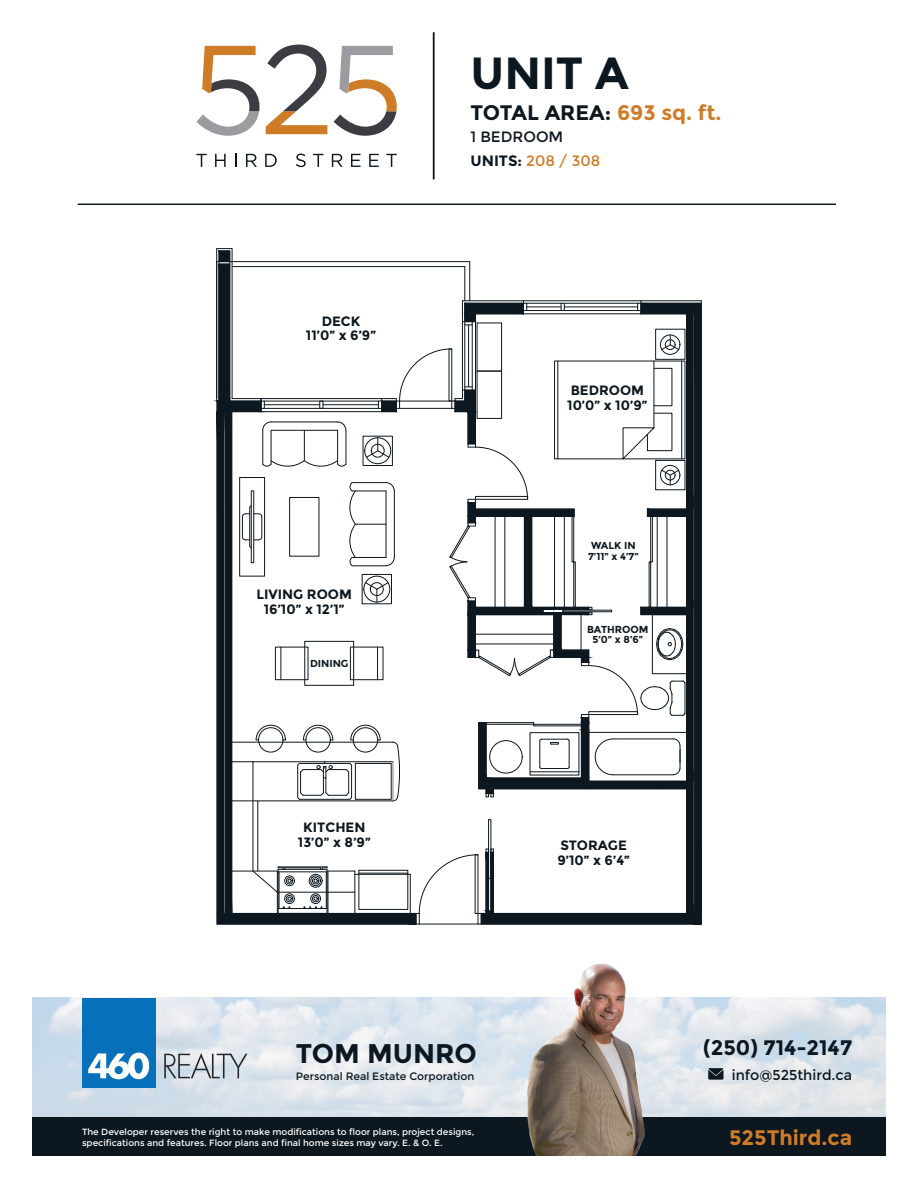
<style>
.page{position:relative;width:918px;height:1188px;background:#fff}
.page>*{position:absolute;margin:0;border:0;box-sizing:border-box;transform-origin:0 0}
.t1{font:700 45px "Montserrat";color:#0d171f}
.t2{font:700 27px "Montserrat";color:#0d171f}
.t3{font:700 21px "Montserrat";color:#0d171f}
.t4{font:700 21px "Montserrat";color:#ce7c28}
.t5{font:15px "Montserrat";color:#ce7c28}
.t6{font:15px "Montserrat";color:#0d171f}
.t7{font:14.25px "Montserrat";color:#0d171f}
.t8{font:700 13.5px/14.9px "Montserrat";color:#0d171f;text-align:center}
.t9{font:10.8px "Montserrat";color:#0d171f}
.t10{font:700 10.2px/10.2px "Montserrat";color:#0d171f;text-align:center}
.t11{font:9px/10.8px "Montserrat";color:#fff}
.s1{color:#ce7c28}
.s2{font-weight:700;color:#0d171f}
</style>
<div class="page">
<div style="left:32px;top:1117px;width:854px;height:39px;background:#0d171f"></div>
<img style="left:32px;top:998px;width:854px;height:119px">
<img style="left:495px;top:963px;width:190px;height:193px">
<div style="left:82px;top:998px;width:73px;height:90px;background:#0770ba"></div>
<svg style="left:164px;top:1053px;width:83px;height:25px"></svg>
<svg style="left:88px;top:1053px;width:61px;height:26px"></svg>
<svg style="left:708px;top:1068px;width:16px;height:12px"></svg>
<hr style="left:78px;top:204px;width:758px;height:1px;background:#0d171f">
<svg style="left:196px;top:154px;width:11px;height:13px"></svg>
<svg style="left:215px;top:154px;width:11px;height:13px"></svg>
<svg style="left:235px;top:154px;width:2px;height:13px"></svg>
<svg style="left:246px;top:154px;width:11px;height:13px"></svg>
<svg style="left:265px;top:154px;width:12px;height:13px"></svg>
<svg style="left:296px;top:154px;width:10px;height:13px"></svg>
<svg style="left:313px;top:154px;width:10px;height:13px"></svg>
<svg style="left:332px;top:154px;width:11px;height:13px"></svg>
<svg style="left:351px;top:154px;width:10px;height:13px"></svg>
<svg style="left:369px;top:154px;width:10px;height:13px"></svg>
<svg style="left:386px;top:154px;width:11px;height:13px"></svg>
<svg style="left:196px;top:46px;width:63px;height:90px"></svg>
<svg style="left:266px;top:45px;width:61px;height:89px"></svg>
<svg style="left:334px;top:46px;width:63px;height:90px"></svg>
<hr style="left:433px;top:32px;width:1px;height:147px;background:#0d171f">
<svg style="left:216px;top:248px;width:486px;height:677px"></svg>
<h1 class="t1" style="left:471px;top:46px;width:160px">UNIT A</h1>
<h3 class="t8" style="left:306px;top:313px;width:72px">DECK<br>11’0” x 6’9”</h3>
<h3 class="t8" style="left:256px;top:587px;width:97px">LIVING ROOM<br>16’10” x 12’1”</h3>
<p class="t10" style="left:310px;top:658px;width:40px">DINING</p>
<h3 class="t8" style="left:298px;top:820px;width:74px">KITCHEN<br>13’0” x 8’9”</h3>
<h3 class="t3" style="left:471px;top:100px;width:253px">TOTAL AREA: <span class="s1">693 sq. ft.</span></h3>
<h3 class="t5" style="left:471px;top:152px;width:131px"><span class="s2">UNITS:</span> 208 / 308</h3>
<h3 class="t6" style="left:471px;top:128px;width:94px">1 BEDROOM</h3>
<h3 class="t8" style="left:567px;top:383px;width:82px;text-align:left">BEDROOM<br>10’0” x 10’9”</h3>
<p class="t10" style="left:588px;top:541px;width:52px;text-align:left">WALK IN<br>7’11” x 4’7”</p>
<p class="t10" style="left:587px;top:625px;width:63px">BATHROOM<br>5’0” x 8’6”</p>
<h3 class="t8" style="left:557px;top:838px;width:74px;text-align:left">STORAGE<br>9’10” x 6’4”</h3>
<h2 class="t2" style="left:296px;top:1038px;width:182px">TOM MUNRO</h2>
<p class="t9" style="left:296px;top:1070px;width:180px">Personal Real Estate Corporation</p>
<h3 class="t3" style="left:703px;top:1035px;width:151px">(250) 714-2147</h3>
<h3 class="t7" style="left:732px;top:1066px;width:122px">info@525third.ca</h3>
<p class="t11" style="left:82px;top:1127px;width:394px">The Developer reserves the right to make modifications to floor plans, project designs, specifications and features. Floor plans and final home sizes may vary. E. &amp; O. E.</p>
<h3 class="t4" style="left:729px;top:1125px;width:125px">525Third.ca</h3>
</div>
